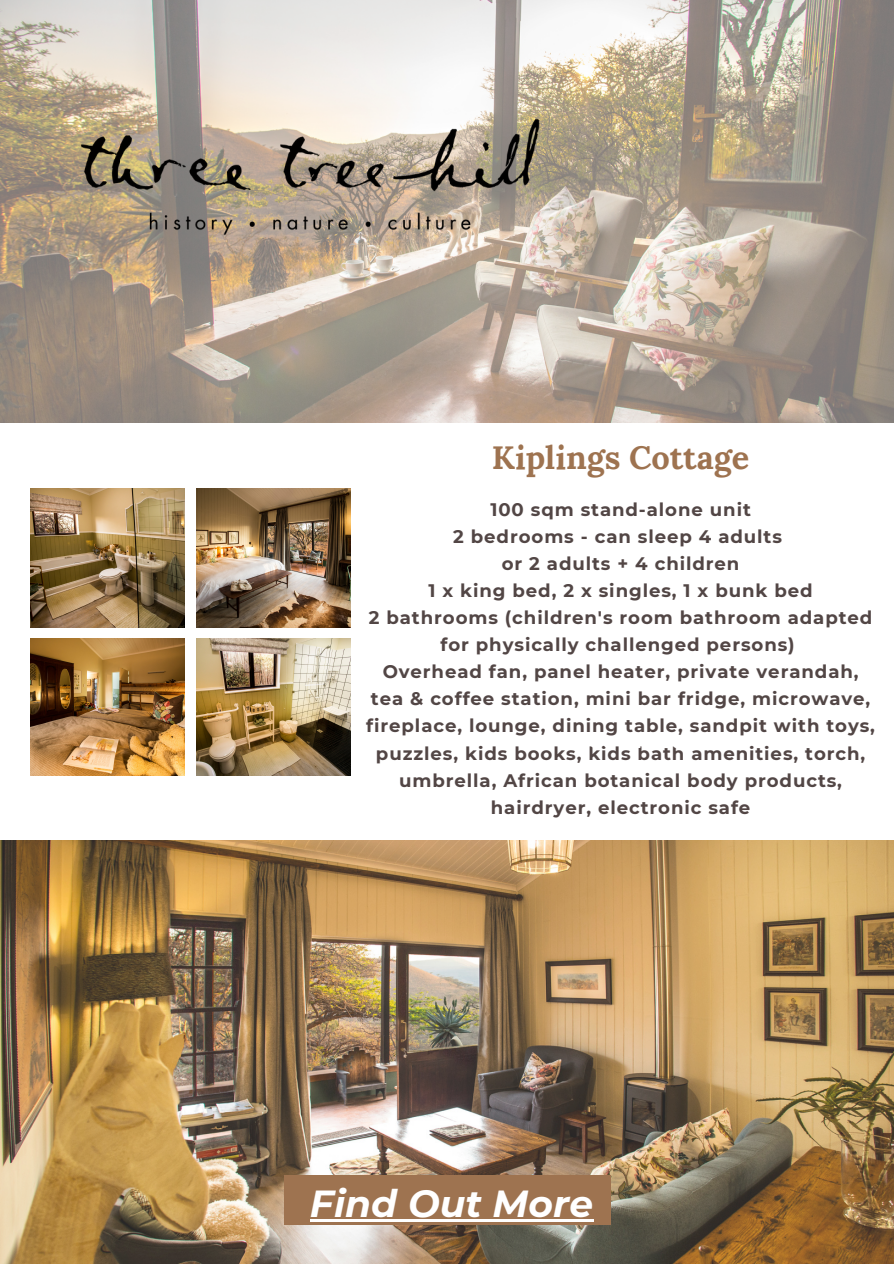
<style>
.page{position:relative;width:894px;height:1264px;background:#fff}
.page>*{position:absolute;margin:0;border:0;box-sizing:border-box;transform-origin:0 0}
.t1{font:italic 700 37.65px "Montserrat";color:#fff}
.t2{font:700 32.4px "Lora";color:#9e7350}
.t3{font:700 18.15px/27px "Montserrat";letter-spacing:.05em;color:#524645;text-align:center}
</style>
<div class="page">
<img style="left:0;top:0;width:893px;height:422px">
<img style="left:0;top:841px;width:893px;height:422px">
<img style="left:30px;top:488px;width:155px;height:139px">
<img style="left:196px;top:488px;width:154px;height:139px">
<img style="left:30px;top:638px;width:155px;height:137px">
<img style="left:196px;top:638px;width:154px;height:137px">
<div style="left:284px;top:1175px;width:326px;height:49px;background:#9e7350"></div>
<img style="left:0;top:72px;width:619px;height:210px">
<hr style="left:310px;top:1219px;width:283px;height:2px;background:#fff">
<p class="t2" style="left:492px;top:436px;width:259px">Kiplings Cottage</p>
<p class="t3" style="left:490px;top:496px;width:262px">100 sqm stand-alone unit</p>
<p class="t3" style="left:453px;top:523px;width:330px">2 bedrooms - can sleep 4 adults</p>
<p class="t3" style="left:501px;top:550px;width:239px">or 2 adults + 4 children</p>
<p class="t3" style="left:428px;top:577px;width:385px">1 x king bed, 2 x singles, 1 x bunk bed</p>
<p class="t3" style="left:369px;top:604px;width:505px">2 bathrooms (children's room bathroom adapted for physically challenged persons)</p>
<p class="t3" style="left:366px;top:658px;width:510px">Overhead fan, panel heater, private verandah, tea &amp; coffee station, mini bar fridge, microwave, fireplace, lounge, dining table, sandpit with toys, puzzles, kids books, kids bath amenities, torch, umbrella, African botanical body products, hairdryer, electronic safe</p>
<p class="t1" style="left:310px;top:1180px;width:284px">Find Out More</p>
</div>
